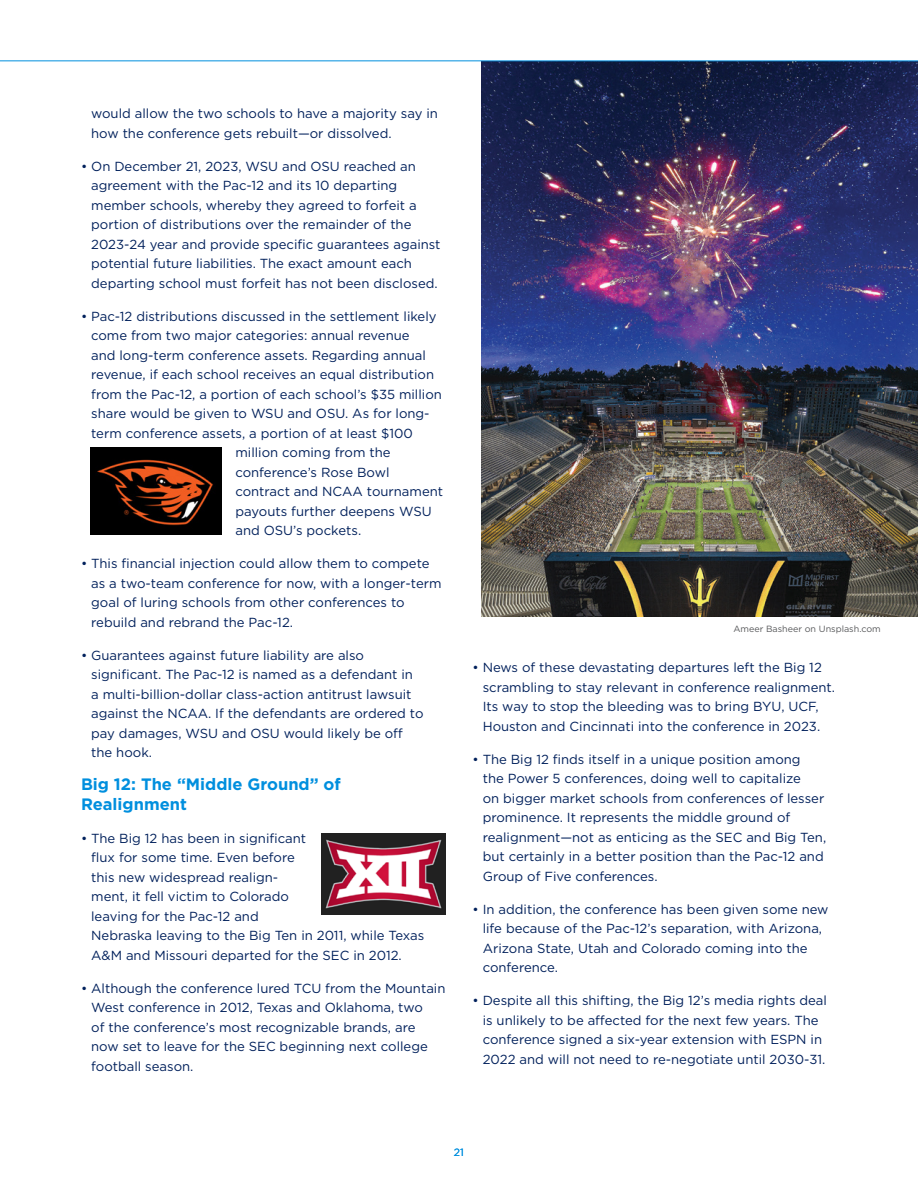
<style>
.page{position:relative;width:918px;height:1188px;background:#fff}
.page>*{position:absolute;margin:0;border:0;box-sizing:border-box;transform-origin:0 0}
.head_2{font:700 16.5px/19.5px "Gotham";color:#008fde}
.body_copy{font:13.2px/19.5px "Gotham";color:#00205b}
.t1{font:10.5px "Gotham";color:#008fde}
.image_credit{font:9px "Gotham";color:#57585a}
</style>
<div class="page">
<img style="left:482px;top:61px;width:436px;height:555px">
<img style="left:322px;top:833px;width:124px;height:82px">
<img style="left:91px;top:448px;width:131px;height:87px">
<hr style="left:0;top:60px;width:918px;height:1px;background:#008fde">
<p class="body_copy" style="left:91px;top:104px;width:348px">would allow the two schools to have a majority say in how the conference gets rebuilt—or dissolved.</p>
<p class="body_copy" style="left:91px;top:156px;width:351px;text-indent:-10px">• On December 21, 2023, WSU and OSU reached an agreement with the Pac-12 and its 10 departing member schools, whereby they agreed to forfeit a portion of distributions over the remainder of the 2023-24 year and provide specific guarantees against potential future liabilities. The exact amount each departing school must forfeit has not been disclosed.</p>
<p class="body_copy" style="left:81px;top:306px;width:357px">• Pac-12 distributions discussed in the settlement likely</p>
<p class="body_copy" style="left:91px;top:326px;width:320px">come from two major categories: annual revenue</p>
<p class="body_copy" style="left:91px;top:345px;width:336px">and long-term conference assets. Regarding annual</p>
<p class="body_copy" style="left:91px;top:365px;width:344px">revenue, if each school receives an equal distribution</p>
<p class="body_copy" style="left:91px;top:384px;width:352px">from the Pac-12, a portion of each school’s $35 million</p>
<p class="body_copy" style="left:91px;top:404px;width:340px">share would be given to WSU and OSU. As for long-</p>
<p class="body_copy" style="left:91px;top:423px;width:323px">term conference assets, a portion of at least $100</p>
<p class="body_copy" style="left:235px;top:443px;width:157px">million coming from the</p>
<p class="body_copy" style="left:235px;top:462px;width:156px">conference’s Rose Bowl</p>
<p class="body_copy" style="left:235px;top:482px;width:209px">contract and NCAA tournament</p>
<p class="body_copy" style="left:235px;top:501px;width:198px">payouts further deepens WSU</p>
<p class="body_copy" style="left:235px;top:521px;width:127px">and OSU’s pockets.</p>
<p class="body_copy" style="left:91px;top:554px;width:352px;text-indent:-10px">• This financial injection could allow them to compete as a two-team conference for now, with a longer-term goal of luring schools from other conferences to rebuild and rebrand the Pac-12.</p>
<p class="body_copy" style="left:91px;top:645px;width:334px;text-indent:-10px">• Guarantees against future liability are also significant. The Pac-12 is named as a defendant in a multi-billion-dollar class-action antitrust lawsuit against the NCAA. If the defendants are ordered to pay damages, WSU and OSU would likely be off the hook.</p>
<p class="head_2" style="left:81px;top:775px;width:261px">Big 12: The “Middle Ground” of<br>Realignment</p>
<p class="body_copy" style="left:91px;top:828px;width:335px;text-indent:-10px">• The Big 12 has been in significant<br>flux for some time. Even before<br>this new widespread realign-<br>ment, it fell victim to Colorado<br>leaving for the Pac-12 and<br>Nebraska leaving to the Big Ten in 2011, while Texas A&amp;M and Missouri departed for the SEC in 2012.</p>
<p class="body_copy" style="left:91px;top:978px;width:356px;text-indent:-10px">• Although the conference lured TCU from the Mountain West conference in 2012, Texas and Oklahoma, two<br>of the conference’s most recognizable brands, are now set to leave for the SEC beginning next college football season.</p>
<p class="image_credit" style="left:733px;top:623px;width:149px">Ameer Basheer on Unsplash.com</p>
<p class="body_copy" style="left:483px;top:658px;width:354px;text-indent:-10px">• News of these devastating departures left the Big 12 scrambling to stay relevant in conference realignment.<br>Its way to stop the bleeding was to bring BYU, UCF, Houston and Cincinnati into the conference in 2023.</p>
<p class="body_copy" style="left:483px;top:749px;width:345px;text-indent:-10px">• The Big 12 finds itself in a unique position among<br>the Power 5 conferences, doing well to capitalize<br>on bigger market schools from conferences of lesser prominence. It represents the middle ground of realignment—not as enticing as the SEC and Big Ten, but certainly in a better position than the Pac-12 and Group of Five conferences.</p>
<p class="body_copy" style="left:483px;top:899px;width:347px;text-indent:-10px">• In addition, the conference has been given some new life because of the Pac-12’s separation, with Arizona, Arizona State, Utah and Colorado coming into the conference.</p>
<p class="body_copy" style="left:483px;top:991px;width:346px;text-indent:-10px">• Despite all this shifting, the Big 12’s media rights deal is unlikely to be affected for the next few years. The conference signed a six-year extension with ESPN in 2022 and will not need to re-negotiate until 2030-31.</p>
<p class="t1" style="left:454px;top:1145px;width:12px">21</p>
</div>
